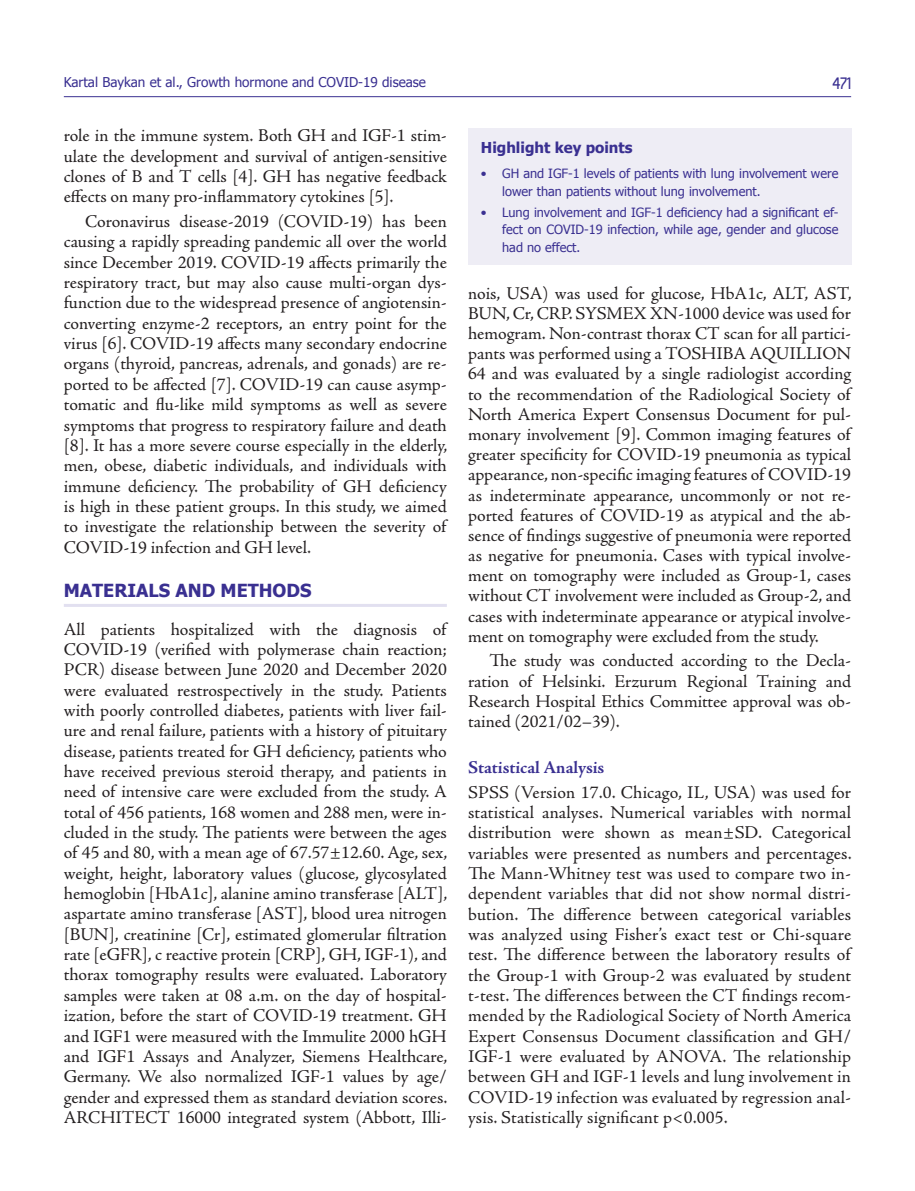
<style>
.page{position:relative;width:915px;height:1191px;background:#fff}
.page>*{position:absolute;margin:0;border:0;box-sizing:border-box;transform-origin:0 0}
._01__Yazı_Metni_NCI{font:18px/20.4px "Adobe Jenson Pro";color:#231f20;text-align:justify}
._06__Yazı_Konu_Basli{font:700 18px "Tahoma";color:#3a3091}
.Ikinci_Arabaslik{font:700 18px "Adobe Jenson Pro";letter-spacing:-.005em;color:#3a3091}
.t1{font:500 16.5px "Circula";color:#3a3091}
._05__Özet_Yazısı_NCI{font:700 15px "Tahoma";color:#3a3091}
.t2{font:13.5px "Tahoma";color:#3a3091}
._05__Özet_Yazısı_NCI-2{font:12.75px/17.2px "Tahoma";color:#3a3091}
</style>
<div class="page">
<hr style="left:64px;top:96px;width:786px;height:1px;background:#3a3091">
<hr style="left:64px;top:604px;width:382px;height:3px;background:#e2e0f0">
<div style="left:468px;top:128px;width:382px;height:136px;background:#eeedf5"></div>
<p class="t2" style="left:64px;top:73px;width:363px">Kartal Baykan et al., Growth hormone and COVID-19 disease</p>
<p class="t1" style="left:832px;top:73px;width:20px">471</p>
<p class="_01__Yazı_Metni_NCI" style="left:64px;top:126px;width:384px">role in the immune system. Both GH and IGF-1 stim&shy;ulate the development and survival of antigen-sensitive clones of B and T cells [4]. GH has negative feedback effects on many pro-inflammatory cytokines [5].</p>
<p class="_01__Yazı_Metni_NCI" style="left:64px;top:211px;width:385px;text-indent:21px">Coronavirus disease-2019 (COVID-19) has been causing a rapidly spreading pandemic all over the world since December 2019. COVID-19 affects primarily the respiratory tract, but may also cause multi-organ dys&shy;function due to the widespread presence of angiotensin&shy;converting enzyme-2 receptors, an entry point for the virus [6]. COVID-19 affects many secondary endocrine organs (thyroid, pancreas, adrenals, and gonads) are re&shy;ported to be affected [7]. COVID-19 can cause asymp&shy;tomatic and flu-like mild symptoms as well as severe symptoms that progress to respiratory failure and death [8]. It has a more severe course especially in the elderly, men, obese, diabetic individuals, and individuals with immune deficiency. The probability of GH deficiency is high in these patient groups. In this study, we aimed to investigate the relationship between the severity of COVID-19 infection and GH level.</p>
<p class="_06__Yazı_Konu_Basli" style="left:64px;top:578px;width:249px">MATERIALS AND METHODS</p>
<p class="_01__Yazı_Metni_NCI" style="left:64px;top:619px;width:385px">All patients hospitalized with the diagnosis of COVID-19 (verified with polymerase chain reaction; PCR) disease between June 2020 and December 2020 were evaluated restrospectively in the study. Patients with poorly controlled diabetes, patients with liver fail&shy;ure and renal failure, patients with a history of pituitary disease, patients treated for GH deficiency, patients who have received previous steroid therapy, and patients in need of intensive care were excluded from the study. A total of 456 patients, 168 women and 288 men, were in&shy;cluded in the study. The patients were between the ages of 45 and 80, with a mean age of 67.57±12.60. Age, sex, weight, height, laboratory values (glucose, glycosylated hemoglobin [HbA1c], alanine amino transferase [ALT], aspartate amino transferase [AST], blood urea nitrogen [BUN], creatinine [Cr], estimated glomerular filtration rate [eGFR], c reactive protein [CRP], GH, IGF-1), and thorax tomography results were evaluated. Laboratory samples were taken at 08 a.m. on the day of hospital&shy;ization, before the start of COVID-19 treatment. GH and IGF1 were measured with the Immulite 2000 hGH and IGF1 Assays and Analyzer, Siemens Healthcare, Germany. We also normalized IGF-1 values by age/ gender and expressed them as standard deviation scores.<br>ARCHITECT 16000 integrated system (Abbott, Illi-</p>
<p class="_05__Özet_Yazısı_NCI" style="left:480px;top:137px;width:153px">Highlight key points</p>
<p class="_05__Özet_Yazısı_NCI-2" style="left:502px;top:164px;width:337px;text-indent:-21px">• GH and IGF-1 levels of patients with lung involvement were lower than patients without lung involvement.</p>
<p class="_05__Özet_Yazısı_NCI-2" style="left:502px;top:203px;width:337px;text-align:justify;text-indent:-21px">• Lung involvement and IGF-1 deficiency had a significant ef&shy;fect on COVID-19 infection, while age, gender and glucose had no effect.</p>
<p class="_01__Yazı_Metni_NCI" style="left:468px;top:283px;width:385px">nois, USA) was used for glucose, HbA1c, ALT, AST, BUN, Cr, CRP. SYSMEX XN-1000 device was used for hemogram. Non-contrast thorax CT scan for all partici&shy;pants was performed using a TOSHIBA AQUILLION 64 and was evaluated by a single radiologist according to the recommendation of the Radiological Society of North America Expert Consensus Document for pul&shy;monary involvement [9]. Common imaging features of greater specificity for COVID-19 pneumonia as typical appearance, non-specific imaging features of COVID-19 as indeterminate appearance, uncommonly or not re&shy;ported features of COVID-19 as atypical and the ab&shy;sence of findings suggestive of pneumonia were reported as negative for pneumonia. Cases with typical involve&shy;ment on tomography were included as Group-1, cases without CT involvement were included as Group-2, and cases with indeterminate appearance or atypical involve&shy;ment on tomography were excluded from the study.</p>
<p class="_01__Yazı_Metni_NCI" style="left:468px;top:651px;width:384px;text-indent:21px">The study was conducted according to the Decla&shy;ration of Helsinki. Erzurum Regional Training and Research Hospital Ethics Committee approval was ob&shy;tained (2021/02–39).</p>
<p class="Ikinci_Arabaslik" style="left:468px;top:757px;width:138px">Statistical Analysis</p>
<p class="_01__Yazı_Metni_NCI" style="left:468px;top:782px;width:385px">SPSS (Version 17.0. Chicago, IL, USA) was used for statistical analyses. Numerical variables with normal distribution were shown as mean±SD. Categorical variables were presented as numbers and percentages.<br>The Mann-Whitney test was used to compare two in&shy;dependent variables that did not show normal distri&shy;bution. The difference between categorical variables was analyzed using Fisher’s exact test or Chi-square test. The difference between the laboratory results of the Group-1 with Group-2 was evaluated by student t-test. The differences between the CT findings recom&shy;mended by the Radiological Society of North America Expert Consensus Document classification and GH/ IGF-1 were evaluated by ANOVA. The relationship between GH and IGF-1 levels and lung involvement in COVID-19 infection was evaluated by regression anal&shy;ysis. Statistically significant p&lt;0.005.</p>
</div>
